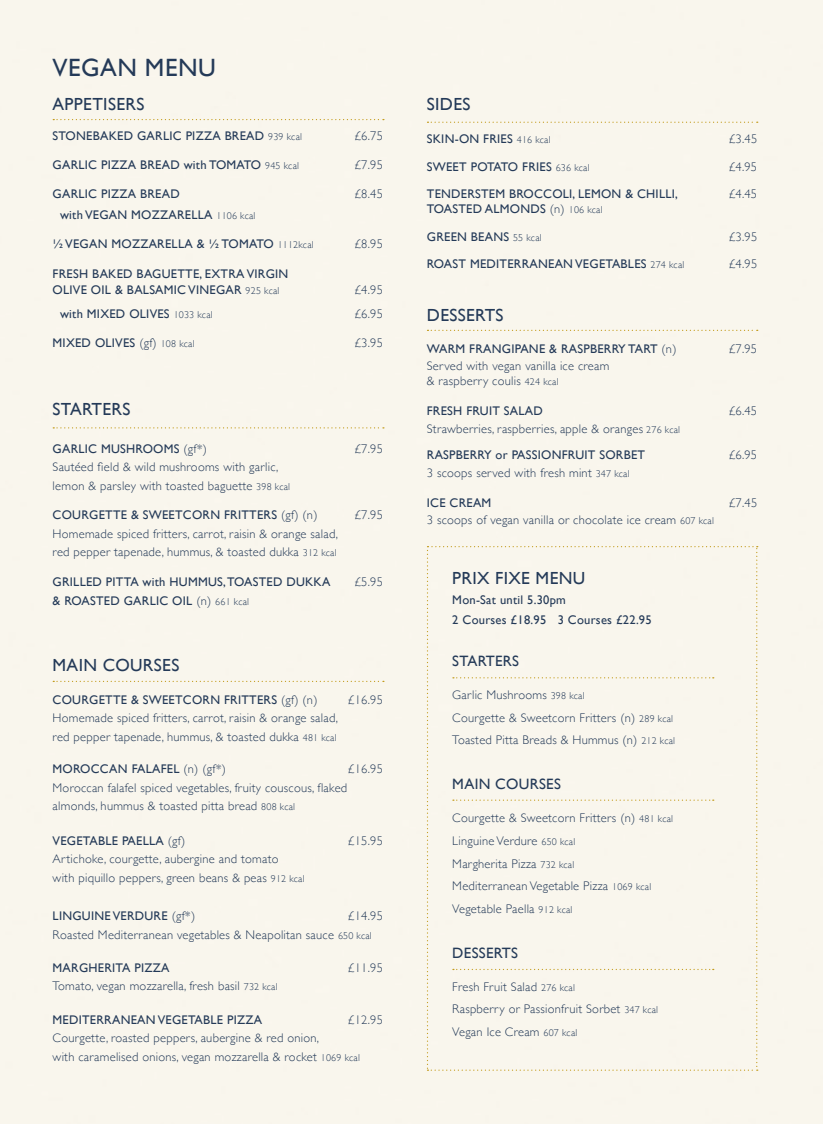
<style>
.page{position:relative;width:823px;height:1124px;background:#fff}
.page>*{position:absolute;margin:0;border:0;box-sizing:border-box;transform-origin:0 0}
.t1{font:25px "Gill Sans";letter-spacing:.02em;color:#243a58}
.t2{font:17.5px "Gill Sans";letter-spacing:.02em;color:#243a58}
.t3{font:15px "Gill Sans";letter-spacing:.02em;color:#243a58}
.t4{font:300 12.5px/22.5px "Gill Sans";letter-spacing:.02em;color:#243a58}
.t5{font:12.5px/16.2px "Gill Sans";letter-spacing:.02em;color:#243a58}
.s1{font-weight:300;font-size:10px}
.s2{font-weight:300}
.s3{font-size:10px}
.s4{font-weight:400}
</style>
<div class="page">
<div style="left:0;top:0;width:822px;height:1123px;background:#f9f6ed"></div>
<svg style="left:53px;top:119px;width:331px;height:1px"></svg>
<svg style="left:427px;top:122px;width:330px;height:1px"></svg>
<svg style="left:427px;top:330px;width:330px;height:1px"></svg>
<svg style="left:53px;top:427px;width:331px;height:1px"></svg>
<div style="left:426px;top:546px;width:331px;height:524px;background:#f9f6ed"></div>
<svg style="left:53px;top:680px;width:331px;height:2px"></svg>
<h1 class="t1" style="left:53px;top:53px;width:165px">VEGAN MENU</h1>
<h2 class="t2" style="left:53px;top:93px;width:93px">APPETISERS</h2>
<p class="t5" style="left:53px;top:127px;width:251px">STONEBAKED GARLIC PIZZA BREAD <span class="s1">939 kcal</span></p>
<p class="t4" style="left:354px;top:124px;width:30px">£6.75</p>
<p class="t5" style="left:53px;top:156px;width:248px">GARLIC PIZZA BREAD with TOMATO <span class="s1">945 kcal</span></p>
<p class="t4" style="left:354px;top:153px;width:30px">£7.95</p>
<p class="t5" style="left:53px;top:185px;width:128px">GARLIC PIZZA BREAD</p>
<p class="t4" style="left:354px;top:182px;width:30px">£8.45</p>
<p class="t5" style="left:60px;top:207px;width:197px">with VEGAN MOZZARELLA <span class="s1">1106 kcal</span></p>
<p class="t5" style="left:53px;top:236px;width:262px">½ VEGAN MOZZARELLA &amp; ½ TOMATO <span class="s1">1112kcal</span></p>
<p class="t4" style="left:354px;top:232px;width:30px">£8.95</p>
<p class="t5" style="left:53px;top:265px;width:237px">FRESH BAKED BAGUETTE, EXTRA VIRGIN<br>OLIVE OIL &amp; BALSAMIC VINEGAR <span class="s1">925 kcal</span></p>
<p class="t4" style="left:354px;top:278px;width:30px">£4.95</p>
<p class="t5" style="left:60px;top:305px;width:154px">with MIXED OLIVES <span class="s1">1033 kcal</span></p>
<p class="t4" style="left:354px;top:302px;width:30px">£6.95</p>
<p class="t5" style="left:53px;top:334px;width:143px">MIXED OLIVES <span class="s2">(gf)</span> <span class="s1">108 kcal</span></p>
<p class="t4" style="left:354px;top:331px;width:30px">£3.95</p>
<h2 class="t2" style="left:53px;top:399px;width:79px">STARTERS</h2>
<p class="t5" style="left:53px;top:440px;width:156px">GARLIC MUSHROOMS <span class="s2">(gf*)</span></p>
<p class="t4" style="left:354px;top:436px;width:30px">£7.95</p>
<p class="t4" style="left:53px;top:457px;width:239px;line-height:18.5px">Sautéed field &amp; wild mushrooms with garlic, lemon &amp; parsley with toasted baguette <span class="s3">398 kcal</span></p>
<p class="t5" style="left:53px;top:507px;width:266px">COURGETTE &amp; SWEETCORN FRITTERS <span class="s2">(gf) (n)</span></p>
<p class="t4" style="left:354px;top:503px;width:30px">£7.95</p>
<p class="t4" style="left:53px;top:524px;width:286px;line-height:18.5px">Homemade spiced fritters, carrot, raisin &amp; orange salad, red pepper tapenade, hummus, &amp; toasted dukka <span class="s3">312 kcal</span></p>
<p class="t5" style="left:53px;top:573px;width:279px">GRILLED PITTA with HUMMUS, TOASTED DUKKA</p>
<p class="t4" style="left:354px;top:570px;width:30px">£5.95</p>
<p class="t5" style="left:53px;top:592px;width:198px">&amp; ROASTED GARLIC OIL <span class="s2">(n)</span> <span class="s1">661 kcal</span></p>
<h2 class="t2" style="left:53px;top:655px;width:128px">MAIN COURSES</h2>
<p class="t5" style="left:53px;top:691px;width:266px">COURGETTE &amp; SWEETCORN FRITTERS <span class="s2">(gf) (n)</span></p>
<p class="t4" style="left:347px;top:687px;width:37px">£16.95</p>
<p class="t4" style="left:53px;top:708px;width:286px;line-height:18.5px">Homemade spiced fritters, carrot, raisin &amp; orange salad, red pepper tapenade, hummus, &amp; toasted dukka <span class="s3">481 kcal</span></p>
<p class="t5" style="left:53px;top:760px;width:175px">MOROCCAN FALAFEL <span class="s2">(n) (gf*)</span></p>
<p class="t4" style="left:347px;top:757px;width:37px">£16.95</p>
<p class="t4" style="left:53px;top:777px;width:296px;line-height:18.5px">Moroccan falafel spiced vegetables, fruity couscous, flaked almonds, hummus &amp; toasted pitta bread <span class="s3">808 kcal</span></p>
<p class="t5" style="left:53px;top:832px;width:134px">VEGETABLE PAELLA <span class="s2">(gf)</span></p>
<p class="t4" style="left:347px;top:828px;width:37px">£15.95</p>
<p class="t4" style="left:53px;top:849px;width:253px;line-height:18.5px">Artichoke, courgette, aubergine and tomato<br>with piquillo peppers, green beans &amp; peas <span class="s3">912 kcal</span></p>
<p class="t5" style="left:53px;top:907px;width:144px">LINGUINE VERDURE <span class="s2">(gf*)</span></p>
<p class="t4" style="left:53px;top:905px;width:331px;line-height:18.5px;text-indent:295px">£14.95<br>Roasted Mediterranean vegetables &amp; Neapolitan sauce <span class="s3">650 kcal</span></p>
<p class="t5" style="left:53px;top:959px;width:118px">MARGHERITA PIZZA</p>
<p class="t4" style="left:347px;top:955px;width:37px">£11.95</p>
<p class="t4" style="left:53px;top:974px;width:226px">Tomato, vegan mozzarella, fresh basil <span class="s3">732 kcal</span></p>
<p class="t5" style="left:53px;top:1011px;width:211px">MEDITERRANEAN VEGETABLE PIZZA</p>
<p class="t4" style="left:347px;top:1007px;width:37px">£12.95</p>
<p class="t4" style="left:53px;top:1028px;width:308px;line-height:18.5px">Courgette, roasted peppers, aubergine &amp; red onion,<br>with caramelised onions, vegan mozzarella &amp; rocket <span class="s3">1069 kcal</span></p>
<h2 class="t2" style="left:426px;top:93px;width:45px">SIDES</h2>
<p class="t5" style="left:426px;top:131px;width:125px">SKIN-ON FRIES <span class="s1">416 kcal</span></p>
<p class="t4" style="left:728px;top:127px;width:30px">£3.45</p>
<p class="t5" style="left:426px;top:158px;width:164px">SWEET POTATO FRIES <span class="s1">636 kcal</span></p>
<p class="t4" style="left:728px;top:155px;width:30px">£4.95</p>
<p class="t5" style="left:426px;top:186px;width:252px">TENDERSTEM BROCCOLI, LEMON &amp; CHILLI,</p>
<p class="t4" style="left:728px;top:182px;width:30px">£4.45</p>
<p class="t5" style="left:426px;top:201px;width:177px">TOASTED ALMONDS <span class="s2">(n)</span> <span class="s1">106 kcal</span></p>
<p class="t5" style="left:426px;top:228px;width:116px">GREEN BEANS <span class="s1">55 kcal</span></p>
<p class="t4" style="left:728px;top:225px;width:30px">£3.95</p>
<p class="t5" style="left:426px;top:256px;width:259px">ROAST MEDITERRANEAN VEGETABLES <span class="s1">274 kcal</span></p>
<p class="t4" style="left:728px;top:252px;width:30px">£4.95</p>
<h2 class="t2" style="left:426px;top:304px;width:78px">DESSERTS</h2>
<p class="t5" style="left:426px;top:340px;width:251px">WARM FRANGIPANE &amp; RASPBERRY TART <span class="s2">(n)</span></p>
<p class="t4" style="left:728px;top:337px;width:30px">£7.95</p>
<p class="t4" style="left:426px;top:357px;width:184px;line-height:15.5px">Served with vegan vanilla ice cream &amp; raspberry coulis <span class="s3">424 kcal</span></p>
<p class="t5" style="left:426px;top:402px;width:117px">FRESH FRUIT SALAD</p>
<p class="t4" style="left:728px;top:398px;width:30px">£6.45</p>
<p class="t4" style="left:426px;top:414px;width:254px;line-height:26.8px">Strawberries, raspberries, apple &amp; oranges <span class="s3">276 kcal<br></span><span class="s4">RASPBERRY or PASSIONFRUIT SORBET</span></p>
<p class="t4" style="left:728px;top:443px;width:30px">£6.95</p>
<p class="t4" style="left:426px;top:461px;width:204px">3 scoops served with fresh mint <span class="s3">347 kcal</span></p>
<p class="t5" style="left:426px;top:494px;width:66px">ICE CREAM</p>
<p class="t4" style="left:728px;top:491px;width:30px">£7.45</p>
<p class="t4" style="left:426px;top:507px;width:288px">3 scoops of vegan vanilla or chocolate ice cream <span class="s3">607 kcal</span></p>
<h2 class="t2" style="left:452px;top:567px;width:134px">PRIX FIXE MENU</h2>
<p class="t5" style="left:452px;top:589px;width:201px;line-height:20px">Mon-Sat until 5.30pm<br>2 Courses £18.95 3 Courses £22.95</p>
<p class="t3" style="left:452px;top:652px;width:68px">STARTERS</p>
<p class="t4" style="left:452px;top:683px;width:224px">Garlic Mushrooms <span class="s3">398 kcal<br></span>Courgette &amp; Sweetcorn Fritters (n) <span class="s3">289 kcal<br></span>Toasted Pitta Breads &amp; Hummus (n) <span class="s3">212 kcal</span></p>
<p class="t3" style="left:452px;top:775px;width:110px">MAIN COURSES</p>
<p class="t4" style="left:452px;top:806px;width:222px">Courgette &amp; Sweetcorn Fritters (n) <span class="s3">481 kcal<br></span>Linguine Verdure <span class="s3">650 kcal<br></span>Margherita Pizza <span class="s3">732 kcal<br></span>Mediterranean Vegetable Pizza <span class="s3">1069 kcal<br></span>Vegetable Paella <span class="s3">912 kcal</span></p>
<p class="t3" style="left:452px;top:943px;width:67px">DESSERTS</p>
<p class="t4" style="left:452px;top:974px;width:207px">Fresh Fruit Salad <span class="s3">276 kcal<br></span>Raspberry or Passionfruit Sorbet <span class="s3">347 kcal<br></span>Vegan Ice Cream <span class="s3">607 kcal</span></p>
</div>
